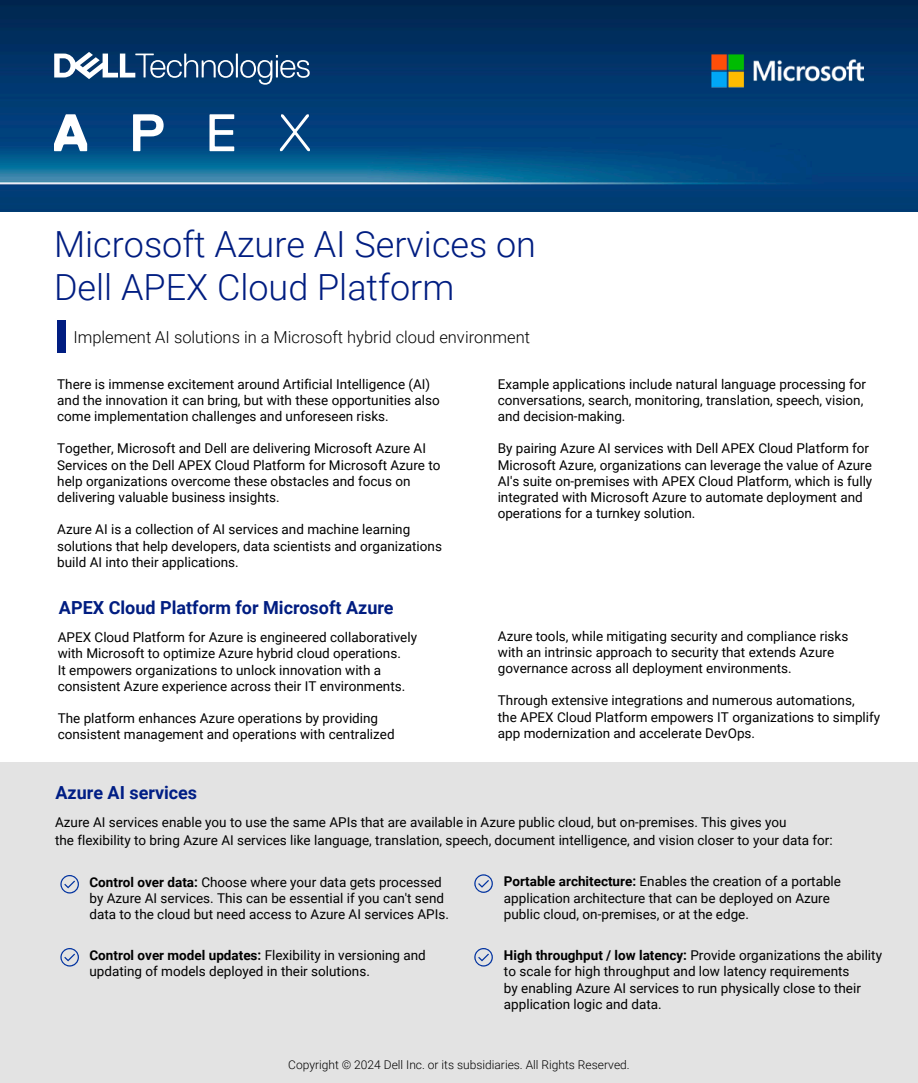
<style>
.page{position:relative;width:918px;height:1083px;background:#fff}
.page>*{position:absolute;margin:0;border:0;box-sizing:border-box;transform-origin:0 0}
.t1{font:300 36px/43.2px "Roboto";color:#001d81}
.t2{font:700 18px "Roboto";color:#001d81}
.t3{font:700 18px "Roboto";color:#001e85}
.t4{font:300 16.5px "Roboto";color:#000}
.t5{font:13.5px/16.2px "Roboto";color:#000}
.t6{font:300 12px "Roboto";color:#000}
.s1{font-weight:700}
</style>
<div class="page">
<img style="left:0;top:0;width:918px;height:211px">
<svg style="left:54px;top:114px;width:33px;height:37px"></svg>
<svg style="left:133px;top:114px;width:31px;height:37px"></svg>
<svg style="left:210px;top:114px;width:24px;height:37px"></svg>
<svg style="left:280px;top:114px;width:30px;height:37px"></svg>
<div style="left:57px;top:321px;width:8px;height:32px;background:#001d81"></div>
<div style="left:0;top:762px;width:918px;height:321px;background:#e3e3e3"></div>
<svg style="left:60px;top:875px;width:19px;height:19px"></svg>
<svg style="left:60px;top:948px;width:19px;height:19px"></svg>
<svg style="left:474px;top:874px;width:19px;height:19px"></svg>
<svg style="left:474px;top:948px;width:19px;height:19px"></svg>
<svg style="left:54px;top:52px;width:256px;height:33px"></svg>
<img style="left:711px;top:55px;width:153px;height:32px">
<h1 class="t1" style="left:54px;top:221px;width:484px">Microsoft Azure AI Services on<br>Dell APEX Cloud Platform</h1>
<p class="t4" style="left:73px;top:326px;width:458px">Implement AI solutions in a Microsoft hybrid cloud environment</p>
<p class="t5" style="left:57px;top:375px;width:384px">There is immense excitement around Artificial Intelligence (AI) and the innovation it can bring, but with these opportunities also come implementation challenges and unforeseen risks.</p>
<p class="t5" style="left:57px;top:440px;width:385px">Together, Microsoft and Dell are delivering Microsoft Azure AI Services on the Dell APEX Cloud Platform for Microsoft Azure to help organizations overcome these obstacles and focus on delivering valuable business insights.</p>
<p class="t5" style="left:57px;top:521px;width:386px">Azure AI is a collection of AI services and machine learning solutions that help developers, data scientists and organizations build AI into their applications.</p>
<p class="t5" style="left:498px;top:375px;width:370px">Example applications include natural language processing for conversations, search, monitoring, translation, speech, vision, and decision-making.</p>
<p class="t5" style="left:498px;top:440px;width:376px">By pairing Azure AI services with Dell APEX Cloud Platform for Microsoft Azure, organizations can leverage the value of Azure AI's suite on-premises with APEX Cloud Platform, which is fully integrated with Microsoft Azure to automate deployment and operations for a turnkey solution.</p>
<p class="t2" style="left:59px;top:595px;width:336px">APEX Cloud Platform for Microsoft Azure</p>
<p class="t5" style="left:58px;top:629px;width:361px">APEX Cloud Platform for Azure is engineered collaboratively with Microsoft to optimize Azure hybrid cloud operations.<br>It empowers organizations to unlock innovation with a consistent Azure experience across their IT environments.</p>
<p class="t5" style="left:58px;top:710px;width:338px">The platform enhances Azure operations by providing consistent management and operations with centralized</p>
<p class="t5" style="left:498px;top:627px;width:352px">Azure tools, while mitigating security and compliance risks with an intrinsic approach to security that extends Azure governance across all deployment environments.</p>
<p class="t5" style="left:498px;top:692px;width:384px">Through extensive integrations and numerous automations,<br>the APEX Cloud Platform empowers IT organizations to simplify app modernization and accelerate DevOps.</p>
<p class="t3" style="left:55px;top:780px;width:143px">Azure AI services</p>
<p class="t5" style="left:55px;top:813px;width:779px;line-height:18px">Azure AI services enable you to use the same APIs that are available in Azure public cloud, but on-premises. This gives you<br>the flexibility to bring Azure AI services like language, translation, speech, document intelligence, and vision closer to your data for:</p>
<p class="t5" style="left:89px;top:874px;width:361px"><span class="s1">Control over data:</span> Choose where your data gets processed by Azure AI services. This can be essential if you can't send data to the cloud but need access to Azure AI services APIs.</p>
<p class="t5" style="left:89px;top:947px;width:338px"><span class="s1">Control over model updates:</span> Flexibility in versioning and updating of models deployed in their solutions.</p>
<p class="t5" style="left:504px;top:873px;width:339px"><span class="s1">Portable architecture:</span> Enables the creation of a portable application architecture that can be deployed on Azure public cloud, on-premises, or at the edge.</p>
<p class="t5" style="left:504px;top:947px;width:380px"><span class="s1">High throughput / low latency:</span> Provide organizations the ability to scale for high throughput and low latency requirements<br>by enabling Azure AI services to run physically close to their application logic and data.</p>
<p class="t6" style="left:288px;top:1056px;width:343px">Copyright © 2024 Dell Inc. or its subsidiaries. All Rights Reserved.</p>
</div>
